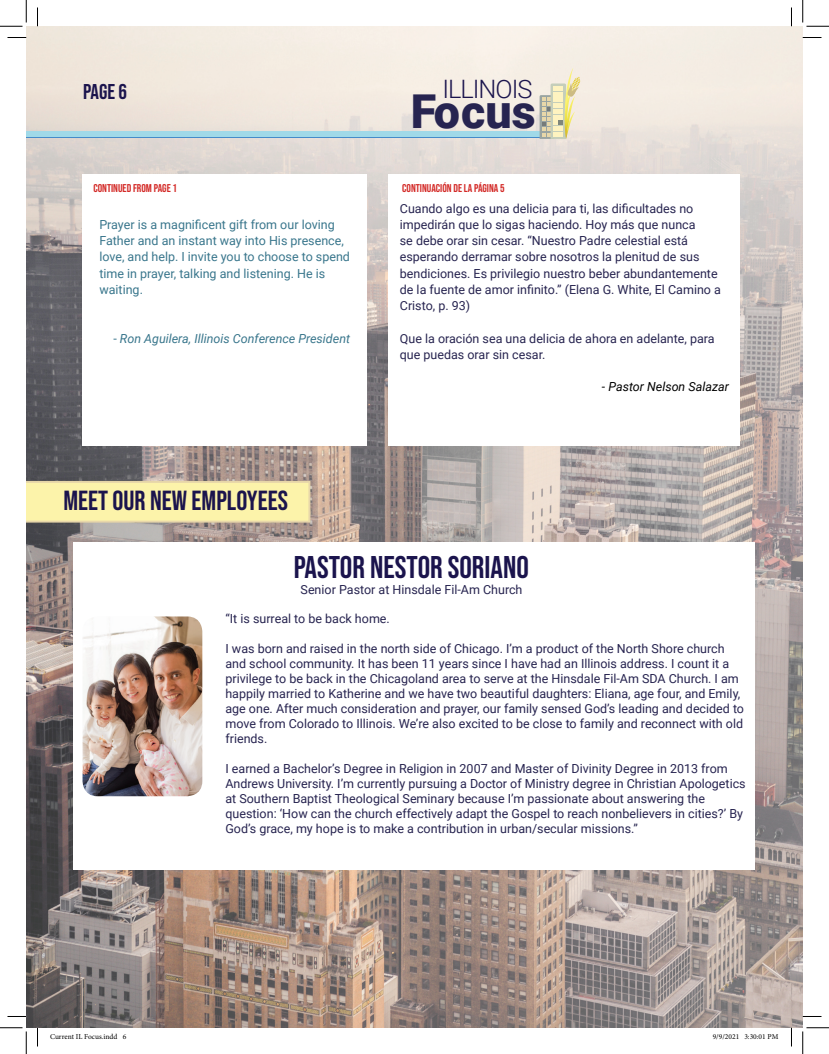
<style>
.page{position:relative;width:829px;height:1054px;background:#fff}
.page>*{position:absolute;margin:0;border:0;box-sizing:border-box;transform-origin:0 0}
.t1{font:900 46.75px "Roboto";color:#272450}
.t2{font:31.25px "Bebas Neue";color:#1b144d}
.t3{font:27.5px "Bebas Neue";color:#1b144d}
.t4{font:300 25.38px "Roboto";letter-spacing:-.04em;color:#1b144d}
.t5{font:21.25px "Bebas Neue";color:#1b144d}
.t6{font:12.5px/15px "Roboto";color:#272450}
.t7{font:12.5px/16.2px "Roboto";color:#39768c}
.t8{font:italic 12.5px "Roboto";color:#39768c}
.t9{font:italic 12.5px "Roboto";color:#000}
.t10{font:11.25px "Bebas Neue";color:#d32926}
.t11{font:7.5px "Minion Pro";color:#000}
.s1{font-style:normal}
</style>
<div class="page">
<img style="left:26px;top:26px;width:776px;height:1002px">
<div style="left:74px;top:542px;width:681px;height:328px;background:#fff"></div>
<svg style="left:26px;top:481px;width:284px;height:41px;background:#faf0a9"></svg>
<div style="left:26px;top:133px;width:517px;height:5px;background:#a0d9e8"></div>
<div style="left:26px;top:131px;width:517px;height:5px;background:#a0d9e8"></div>
<svg style="left:539px;top:68px;width:41px;height:71px;background:#e3ddbd"></svg>
<div style="left:82px;top:174px;width:285px;height:272px;background:#fff"></div>
<img style="left:82px;top:616px;width:120px;height:180px">
<div style="left:388px;top:174px;width:352px;height:272px;background:#fff"></div>
<svg style="left:8px;top:37px;width:18px;height:1px"></svg>
<svg style="left:802px;top:37px;width:19px;height:1px"></svg>
<svg style="left:8px;top:1016px;width:18px;height:1px"></svg>
<svg style="left:802px;top:1015px;width:19px;height:2px"></svg>
<svg style="left:37px;top:8px;width:1px;height:18px"></svg>
<svg style="left:37px;top:1028px;width:1px;height:18px"></svg>
<svg style="left:791px;top:8px;width:1px;height:18px"></svg>
<svg style="left:791px;top:1028px;width:1px;height:18px"></svg>
<svg style="left:0;top:0;width:27px;height:27px"></svg>
<svg style="left:0;top:1027px;width:27px;height:27px"></svg>
<svg style="left:802px;top:0;width:27px;height:27px"></svg>
<svg style="left:802px;top:1027px;width:27px;height:27px"></svg>
<svg style="left:712px;top:998px;width:66px;height:30px;background:#a99e9b"></svg>
<h3 class="t5" style="left:83px;top:79px;width:45px">PAGE 6</h3>
<p class="t10" style="left:93px;top:182px;width:85px">CONTINUED FROM PAGE 1</p>
<p class="t7" style="left:99px;top:216px;width:252px">Prayer is a magnificent gift from our loving Father and an instant way into His presence, love, and help. I invite you to choose to spend time in prayer, talking and listening. He is waiting.</p>
<p class="t8" style="left:113px;top:329px;width:238px"><span class="s1">-</span> Ron Aguilera, Illinois Conference President</p>
<h3 class="t3" style="left:63px;top:485px;width:226px">MEET OUR NEW EMPLOYEES</h3>
<h3 class="t4" style="left:442px;top:71px;width:92px">ILLINOIS</h3>
<h1 class="t1" style="left:411px;top:78px;width:126px">Focus</h1>
<p class="t10" style="left:402px;top:182px;width:104px">CONTINUACIÓN DE LA PÁGINA 5</p>
<p class="t6" style="left:400px;top:199px;width:323px;line-height:16.2px">Cuando algo es una delicia para ti, las dificultades no impedirán que lo sigas haciendo. Hoy más que nunca<br>se debe orar sin cesar. “Nuestro Padre celestial está esperando derramar sobre nosotros la plenitud de sus bendiciones. Es privilegio nuestro beber abundantemente de la fuente de amor infinito.” (Elena G. White, El Camino a Cristo, p. 93)</p>
<p class="t6" style="left:400px;top:329px;width:316px;line-height:16.2px">Que la oración sea una delicia de ahora en adelante, para que puedas orar sin cesar.</p>
<p class="t9" style="left:602px;top:378px;width:128px">- Pastor Nelson Salazar</p>
<h2 class="t2" style="left:294px;top:549px;width:237px">PASTOR NESTOR SORIANO</h2>
<p class="t6" style="left:301px;top:581px;width:223px">Senior Pastor at Hinsdale Fil-Am Church</p>
<p class="t6" style="left:225px;top:610px;width:166px">“It is surreal to be back home.</p>
<p class="t6" style="left:225px;top:640px;width:520px">I was born and raised in the north side of Chicago. I’m a product of the North Shore church and school community. It has been 11 years since I have had an Illinois address. I count it a privilege to be back in the Chicagoland area to serve at the Hinsdale Fil-Am SDA Church. I am happily married to Katherine and we have two beautiful daughters: Eliana, age four, and Emily, age one. After much consideration and prayer, our family sensed God’s leading and decided to move from Colorado to Illinois. We’re also excited to be close to family and reconnect with old friends.</p>
<p class="t6" style="left:225px;top:760px;width:522px">I earned a Bachelor’s Degree in Religion in 2007 and Master of Divinity Degree in 2013 from Andrews University. I’m currently pursuing a Doctor of Ministry degree in Christian Apologetics at Southern Baptist Theological Seminary because I’m passionate about answering the question: ‘How can the church effectively adapt the Gospel to reach nonbelievers in cities?’ By God’s grace, my hope is to make a contribution in urban/secular missions.”</p>
<p class="t11" style="left:50px;top:1031px;width:78px">Current IL Focus.indd 6</p>
<p class="t11" style="left:712px;top:1031px;width:67px">9/9/2021 3:30:01 PM</p>
</div>
